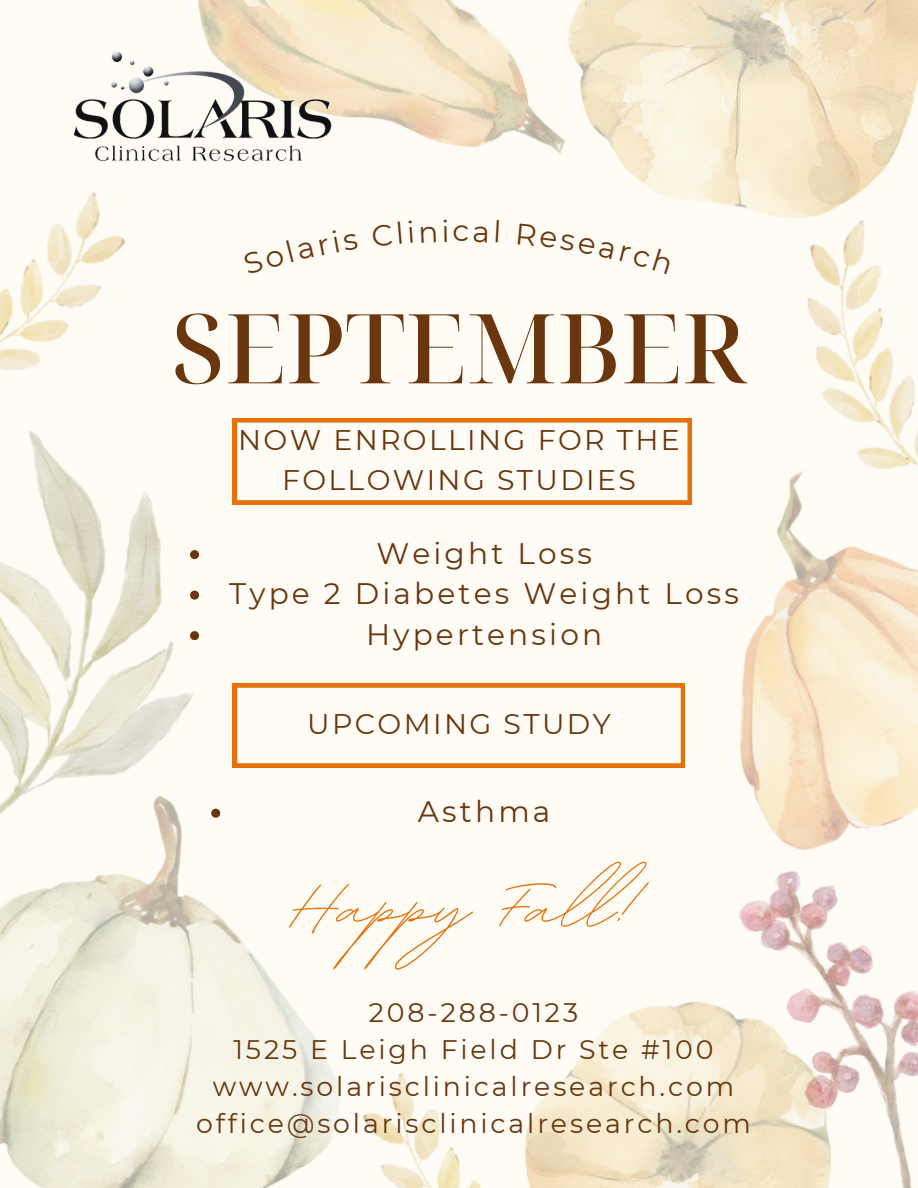
<style>
.page{position:relative;width:918px;height:1188px;background:#fffcf6}
.page>*{position:absolute;margin:0;border:0;box-sizing:border-box;transform-origin:0 0}
.t1{font:116.85px "BD Script";color:#e67109}
.t2{font:500 96.6px "Noto Serif Display";color:#69360e}
.t3{font:29.7px/40.5px "Montserrat";letter-spacing:.105em;color:#69360e;text-align:center}
.t4{font:28.35px/39.3px "Montserrat";letter-spacing:.085em;color:#69360e;text-align:center}
.t5{font:26.85px "Montserrat";letter-spacing:.105em;color:#69360e}
</style>
<div class="page">
<img style="left:0;top:900px;width:330px;height:288px">
<img style="left:740px;top:521px;width:178px;height:322px">
<img style="left:198px;top:0;width:367px;height:154px">
<img style="left:568px;top:0;width:350px;height:215px">
<img style="left:574px;top:1008px;width:69px;height:180px">
<img style="left:643px;top:843px;width:275px;height:345px">
<img style="left:773px;top:215px;width:145px;height:306px">
<img style="left:321px;top:1068px;width:303px;height:120px">
<img style="left:0;top:191px;width:126px;height:179px">
<img style="left:0;top:424px;width:233px;height:476px">
<svg style="left:233px;top:418px;width:459px;height:87px"></svg>
<img style="left:73px;top:47px;width:294px;height:115px">
<svg style="left:211px;top:809px;width:9px;height:9px"></svg>
<svg style="left:233px;top:683px;width:452px;height:85px"></svg>
<svg style="left:190px;top:550px;width:9px;height:9px"></svg>
<svg style="left:190px;top:591px;width:9px;height:9px"></svg>
<svg style="left:190px;top:631px;width:9px;height:9px"></svg>
<p class="t3" style="left:453px;top:211px;width:18px">c</p>
<p class="t2" style="left:171px;top:280px;width:577px">SEPTEMBER</p>
<p class="t4" style="left:238px;top:420px;width:443px">NOW ENROLLING FOR THE<br>FOLLOWING STUDIES</p>
<p class="t3" style="left:229px;top:533px;width:511px">Weight Loss<br>Type 2 Diabetes Weight Loss<br>Hypertension</p>
<p class="t4" style="left:307px;top:704px;width:305px">UPCOMING STUDY</p>
<p class="t3" style="left:418px;top:791px;width:134px">Asthma</p>
<p class="t1" style="left:286px;top:830px;width:347px">Hap y Fal !</p>
<p class="t5" style="left:369px;top:996px;width:211px">208-288-0123</p>
<p class="t5" style="left:233px;top:1033px;width:482px">1525 E Leigh Field Dr Ste #100</p>
<h2 class="t5" style="left:213px;top:1070px;width:523px">www.solarisclinicalresearch.com</h2>
<p class="t5" style="left:196px;top:1107px;width:556px">office@solarisclinicalresearch.com</p>
</div>
